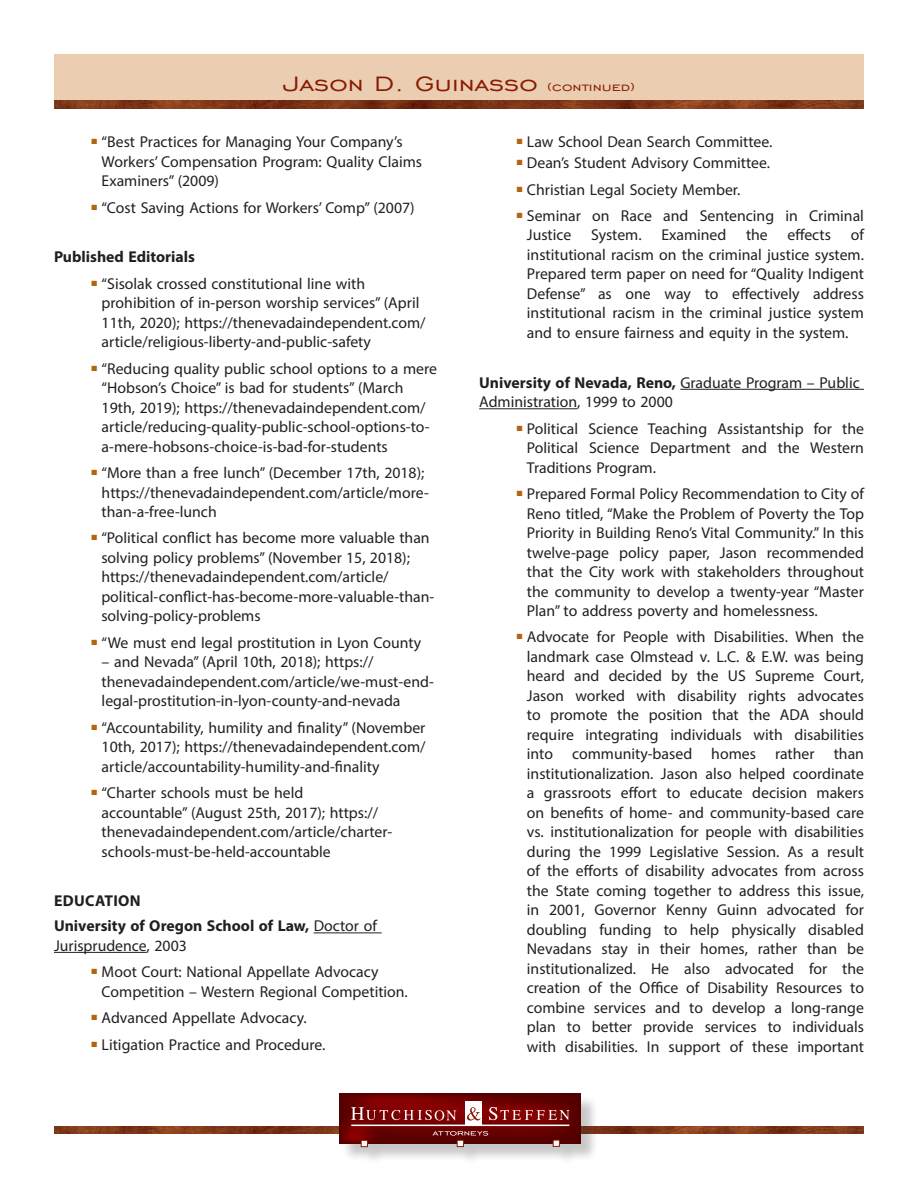
<style>
.page{position:relative;width:918px;height:1188px;background:#fff}
.page>*{position:absolute;margin:0;border:0;box-sizing:border-box;transform-origin:0 0}
.t1{font:26.85px "Engravers Gothic BT";color:#891c02;scale:1.18 1}
.t2{font:15.75px/19.5px "Myriad Pro";color:#231f20}
.t3{font:700 15.75px/19.5px "Myriad Pro";color:#231f20}
.t4{font:700 15.75px "Myriad Pro";letter-spacing:.02em;color:#231f20}
.s1{font-size:15.3px}
.s2{font-weight:400}
.s3{font-weight:700}
</style>
<div class="page">
<div style="left:54px;top:54px;width:810px;height:53px;background:#ebcdb1"></div>
<img style="left:54px;top:101px;width:810px;height:7px">
<img style="left:54px;top:1126px;width:810px;height:8px">
<div style="left:342px;top:1096px;width:257px;height:69px;background:#231f20;opacity:.25"></div>
<img style="left:339px;top:1093px;width:241px;height:51px">
<svg style="left:351px;top:1107px;width:106px;height:13px"></svg>
<div style="left:465px;top:1101px;width:16px;height:24px;background:#fff"></div>
<svg style="left:467px;top:1107px;width:14px;height:14px"></svg>
<svg style="left:489px;top:1107px;width:81px;height:13px"></svg>
<hr style="left:351px;top:1125px;width:218px;height:1px;background:#fff">
<svg style="left:432px;top:1131px;width:56px;height:5px"></svg>
<div style="left:457px;top:1140px;width:6px;height:7px;background:#fff"></div>
<div style="left:457px;top:1140px;width:7px;height:7px;border:1px solid #891c02"></div>
<div style="left:361px;top:1140px;width:7px;height:7px;background:#fff"></div>
<div style="left:361px;top:1140px;width:7px;height:7px;border:1px solid #891c02"></div>
<div style="left:553px;top:1140px;width:7px;height:7px;border:1px solid #891c02"></div>
<hr style="left:314px;top:932px;width:68px;height:1px;background:#231f20">
<hr style="left:54px;top:952px;width:93px;height:1px;background:#231f20">
<hr style="left:680px;top:389px;width:184px;height:1px;background:#231f20">
<hr style="left:479px;top:408px;width:98px;height:1px;background:#231f20">
<h1 class="t1" style="left:283px;top:69px;width:300px">Jason D. Guinasso <span class="s1">(continued)</span></h1>
<p class="t2" style="left:102px;top:132px;width:322px;text-indent:-10px"><sup>■</sup> “Best Practices for Managing Your Company’s<br>Workers’ Compensation Program: Quality Claims<br>Examiners” (2009)</p>
<p class="t2" style="left:92px;top:197px;width:325px"><sup>■</sup> “Cost Saving Actions for Workers’ Comp” (2007)</p>
<p class="t3" style="left:54px;top:247px;width:143px">Published Editorials</p>
<p class="t2" style="left:102px;top:273px;width:326px;text-indent:-10px"><sup>■</sup> “Sisolak crossed constitutional line with prohibition of in-person worship services” (April 11th, 2020); https://thenevadaindependent.com/ article/religious-liberty-and-public-safety</p>
<p class="t2" style="left:102px;top:358px;width:337px;text-indent:-10px"><sup>■</sup> “Reducing quality public school options to a mere “Hobson’s Choice” is bad for students” (March 19th, 2019); https://thenevadaindependent.com/ article/reducing-quality-public-school-options-to&shy;a-mere-hobsons-choice-is-bad-for-students</p>
<p class="t2" style="left:102px;top:463px;width:329px;text-indent:-10px"><sup>■</sup> “More than a free lunch” (December 17th, 2018); https://thenevadaindependent.com/article/more&shy;than-a-free-lunch</p>
<p class="t2" style="left:101px;top:528px;width:334px;text-indent:-10px"><sup>■</sup> “Political conflict has become more valuable than solving policy problems” (November 15, 2018); https://thenevadaindependent.com/article/ political-conflict-has-become-more-valuable-than&shy;solving-policy-problems</p>
<p class="t2" style="left:92px;top:633px;width:331px"><sup>■</sup> “We must end legal prostitution in Lyon County</p>
<p class="t2" style="left:102px;top:652px;width:334px">– and Nevada” (April 10th, 2018); https:// thenevadaindependent.com/article/we-must-end&shy;legal-prostitution-in-lyon-county-and-nevada</p>
<p class="t2" style="left:102px;top:717px;width:326px;text-align:justify;text-indent:-10px"><sup>■</sup> “Accountability, humility and finality” (November 10th, 2017); https://thenevadaindependent.com/ article/accountability-humility-and-finality</p>
<p class="t2" style="left:102px;top:783px;width:292px;text-indent:-10px"><sup>■</sup> “Charter schools must be held accountable” (August 25th, 2017); https:// thenevadaindependent.com/article/charter&shy;schools-must-be-held-accountable</p>
<p class="t4" style="left:54px;top:891px;width:88px">EDUCATION</p>
<p class="t3" style="left:54px;top:916px;width:324px">University of Oregon School of Law, <span class="s2">Doctor of<br>Jurisprudence, 2003</span></p>
<p class="t2" style="left:102px;top:962px;width:308px;text-indent:-10px"><sup>■</sup> Moot Court: National Appellate Advocacy<br>Competition – Western Regional Competition.</p>
<p class="t2" style="left:92px;top:1008px;width:217px"><sup>■</sup> Advanced Appellate Advocacy.</p>
<p class="t2" style="left:92px;top:1034px;width:235px"><sup>■</sup> Litigation Practice and Procedure.</p>
<p class="t2" style="left:517px;top:132px;width:257px"><sup>■</sup> Law School Dean Search Committee.</p>
<p class="t2" style="left:517px;top:153px;width:255px"><sup>■</sup> Dean’s Student Advisory Committee.</p>
<p class="t2" style="left:517px;top:179px;width:225px"><sup>■</sup> Christian Legal Society Member.</p>
<p class="t2" style="left:527px;top:206px;width:339px;text-indent:-10px"><sup>■</sup> Seminar on Race and Sentencing in Criminal<br>Justice</p>
<p class="t2" style="left:527px;top:225px;width:339px;text-align:justify;text-indent:324px">of institutional racism on the criminal justice system.<br>Prepared term paper on need for “Quality Indigent Defense” as one way to effectively address institutional racism in the criminal justice system and to ensure fairness and equity in the system.</p>
<p class="t2" style="left:479px;top:372px;width:382px"><span class="s3">University of Nevada, Reno,</span> Graduate Program – Public<br>Administration, 1999 to 2000</p>
<p class="t2" style="left:527px;top:418px;width:339px;text-align:justify;text-indent:-10px"><sup>■</sup> Political Science Teaching Assistantship for the Political Science Department and the Western Traditions Program.</p>
<p class="t2" style="left:527px;top:484px;width:339px;text-align:justify;text-indent:-10px"><sup>■</sup> Prepared Formal Policy Recommendation to City of Reno titled, “Make the Problem of Poverty the Top Priority in Building Reno’s Vital Community.” In this twelve-page policy paper, Jason recommended that the City work with stakeholders throughout the community to develop a twenty-year “Master Plan” to address poverty and homelessness.</p>
<p class="t2" style="left:527px;top:627px;width:339px;text-align:justify;text-indent:-10px"><sup>■</sup> Advocate for People with Disabilities. When the landmark case Olmstead v. L.C. &amp; E.W. was being heard and decided by the US Supreme Court, Jason worked with disability rights advocates to promote the position that the ADA should require integrating individuals with disabilities into community-based homes rather than institutionalization. Jason also helped coordinate a grassroots effort to educate decision makers on benefits of home- and community-based care vs. institutionalization for people with disabilities during the 1999 Legislative Session. As a result of the efforts of disability advocates from across the State coming together to address this issue, in 2001, Governor Kenny Guinn advocated for doubling funding to help physically disabled Nevadans stay in their homes, rather than be institutionalized. He also advocated for the creation of the Office of Disability Resources to combine services and to develop a long-range plan to better provide services to individuals with disabilities. In support of these important</p>
<p class="t2" style="left:591px;top:225px;width:52px">System.</p>
<p class="t2" style="left:661px;top:225px;width:66px">Examined</p>
<p class="t2" style="left:746px;top:225px;width:23px">the</p>
<p class="t2" style="left:788px;top:225px;width:45px">effects</p>
</div>
